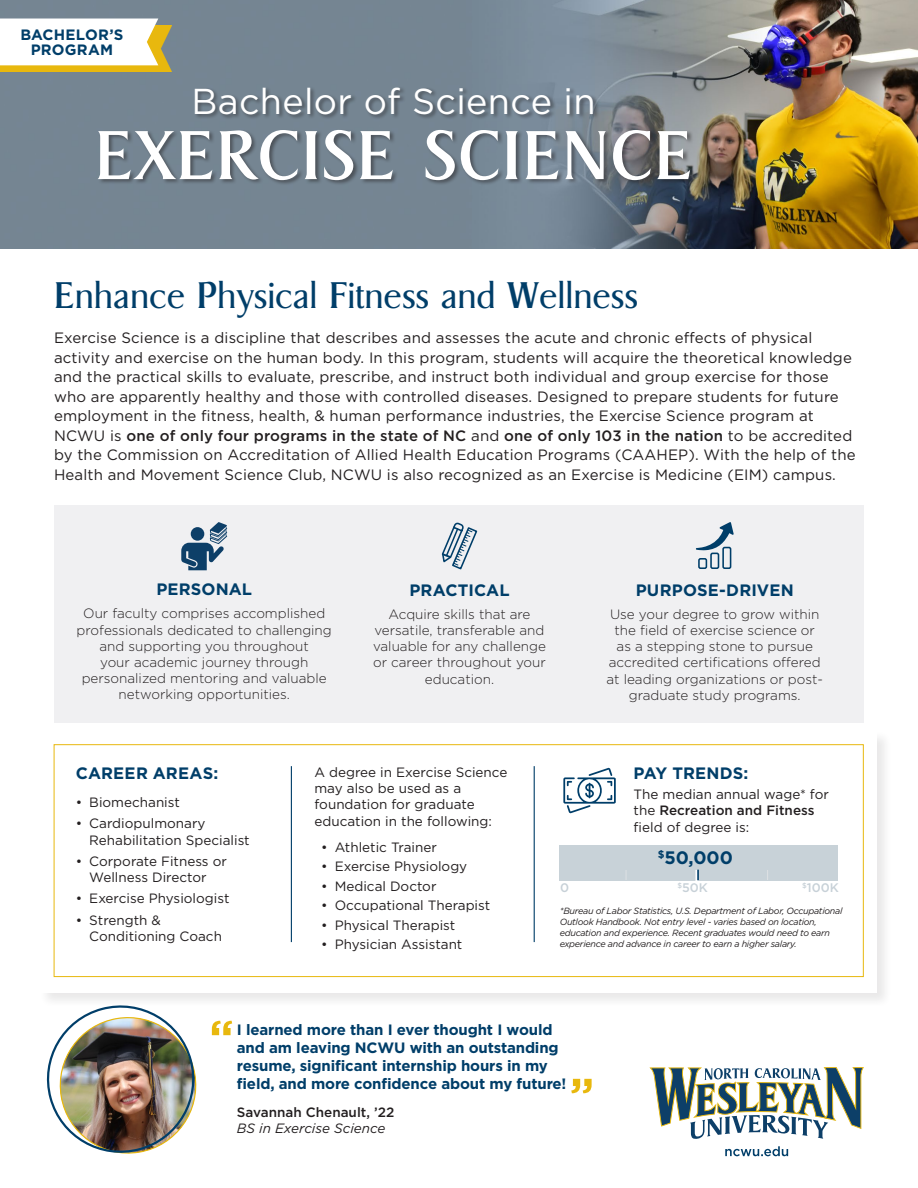
<style>
.page{position:relative;width:918px;height:1188px;background:#fff}
.page>*{position:absolute;margin:0;border:0;box-sizing:border-box;transform-origin:0 0}
.t1{font:69.9px "Griffon";letter-spacing:.025em;color:#fff}
.t2{font:36px "Gotham";letter-spacing:.01em;color:#fff}
.Super_Head{font:30px "Griffon";letter-spacing:.02em;color:#003e69}
.t3{font:700 18px "Gotham";color:#003e69}
.t4{font:700 16.5px "Gotham";letter-spacing:.01em;color:#003e69}
.Copy{font:15px/19.5px "Gotham";letter-spacing:.01em;color:#231f20}
.Sub_Head{font:700 15px/18px "Gotham";letter-spacing:-.01em;color:#003e69}
.Sub_Head-2{font:700 15px "Gotham";letter-spacing:.01em;color:#003e69}
.t5{font:300 13.5px/16.2px "Gotham";color:#231f20;text-align:center}
.t6{font:13.5px/16.5px "Gotham";color:#231f20}
.Copy-2{font:500 13.5px/16.2px "Gotham";color:#231f20}
.t7{font:500 12.45px "Gotham";color:#b4c1ca}
.t8{font:italic 9px/10.8px "Gotham";letter-spacing:-.03em;color:#231f20}
.s1{font-size:37.5px}
.s2{font-weight:500}
.s3{font-weight:400;font-style:italic}
</style>
<div class="page">
<svg style="left:649px;top:1067px;width:215px;height:72px"></svg>
<svg style="left:725px;top:1146px;width:63px;height:10px"></svg>
<img style="left:0;top:0;width:918px;height:248px">
<div style="left:39px;top:730px;width:853px;height:278px;background:#f4f4f4"></div>
<div style="left:41px;top:731px;width:836px;height:262px;background:#fff"></div>
<div style="left:54px;top:744px;width:810px;height:233px;border:1px solid #e8b80e"></div>
<img style="left:40px;top:999px;width:161px;height:155px">
<svg style="left:571px;top:1079px;width:21px;height:14px"></svg>
<svg style="left:212px;top:1021px;width:20px;height:14px"></svg>
<hr style="left:291px;top:766px;width:1px;height:176px;background:#003e69">
<hr style="left:534px;top:766px;width:1px;height:176px;background:#003e69">
<svg style="left:0;top:25px;width:172px;height:47px;fill:#e8b80e"></svg>
<svg style="left:0;top:19px;width:158px;height:46px"></svg>
<div style="left:194px;top:86px;width:405px;height:34px;background:#231f20;opacity:.5"></div>
<div style="left:97px;top:130px;width:599px;height:56px;background:#231f20;opacity:.5"></div>
<div style="left:54px;top:505px;width:810px;height:218px;background:#f0f0f2"></div>
<svg style="left:181px;top:522px;width:46px;height:48px"></svg>
<svg style="left:696px;top:522px;width:38px;height:28px"></svg>
<div style="left:698px;top:558px;width:9px;height:11px;border:2px solid #003e69;border-radius:2px"></div>
<div style="left:710px;top:553px;width:9px;height:16px;border:2px solid #003e69;border-radius:2px"></div>
<div style="left:722px;top:547px;width:9px;height:22px;border:2px solid #003e69;border-radius:2px"></div>
<svg style="left:441px;top:522px;width:37px;height:48px"></svg>
<svg style="left:563px;top:768px;width:53px;height:46px"></svg>
<div style="left:559px;top:845px;width:279px;height:35px;background:#c8d2d8"></div>
<svg style="left:695px;top:870px;width:4px;height:11px"></svg>
<svg style="left:697px;top:870px;width:2px;height:10px"></svg>
<p class="Sub_Head" style="left:20px;top:25px;width:105px">BACHELOR’S</p>
<p class="Sub_Head-2" style="left:31px;top:40px;width:84px">PROGRAM</p>
<p class="t2" style="left:191px;top:78px;width:406px">Bachelor of Science in</p>
<p class="t1" style="left:95px;top:106px;width:599px">EXERCISE SCIENCE</p>
<p class="Super_Head" style="left:54px;top:277px;width:586px"><span class="s1">E</span>nhance <span class="s1">P</span>hysical <span class="s1">F</span>itness and <span class="s1">W</span>ellness</p>
<p class="Copy" style="left:54px;top:328px;width:803px">Exercise Science is a discipline that describes and assesses the acute and chronic effects of physical activity and exercise on the human body. In this program, students will acquire the theoretical knowledge and the practical skills to evaluate, prescribe, and instruct both individual and group exercise for those who are apparently healthy and those with controlled diseases. Designed to prepare students for future employment in the fitness, health, &amp; human performance industries, the Exercise Science program at NCWU is <span class="s2">one of only four programs in the state of NC</span> and <span class="s2">one of only 103 in the nation</span> to be accredited by the Commission on Accreditation of Allied Health Education Programs (CAAHEP). With the help of the Health and Movement Science Club, NCWU is also recognized as an Exercise is Medicine (EIM) campus.</p>
<p class="t4" style="left:156px;top:579px;width:97px">PERSONAL</p>
<p class="t5" style="left:77px;top:605px;width:257px">Our faculty comprises accomplished professionals dedicated to challenging and supporting you throughout<br>your academic journey through personalized mentoring and valuable networking opportunities.</p>
<p class="t4" style="left:409px;top:579px;width:102px">PRACTICAL</p>
<p class="t5" style="left:373px;top:606px;width:174px">Acquire skills that are versatile, transferable and valuable for any challenge or career throughout your education.</p>
<p class="t4" style="left:636px;top:579px;width:160px">PURPOSE-DRIVEN</p>
<p class="t5" style="left:607px;top:606px;width:218px">Use your degree to grow within the field of exercise science or as a stepping stone to pursue accredited certifications offered at leading organizations or post&shy;graduate study programs.</p>
<p class="t4" style="left:76px;top:763px;width:144px">CAREER AREAS:</p>
<p class="t6" style="left:76px;top:794px;width:106px">• Biomechanist</p>
<p class="t6" style="left:89px;top:815px;width:162px;text-indent:-14px">• Cardiopulmonary<br>Rehabilitation Specialist</p>
<p class="t6" style="left:76px;top:853px;width:153px;text-align:center">• Corporate Fitness or<br>Wellness Director</p>
<p class="t6" style="left:76px;top:890px;width:155px">• Exercise Physiologist</p>
<p class="t6" style="left:89px;top:911px;width:134px;text-indent:-14px">• Strength &amp;<br>Conditioning Coach</p>
<p class="t6" style="left:314px;top:764px;width:194px">A degree in Exercise Science may also be used as a foundation for graduate education in the following:</p>
<p class="t6" style="left:321px;top:839px;width:117px">• Athletic Trainer</p>
<p class="t6" style="left:321px;top:858px;width:148px">• Exercise Physiology</p>
<p class="t6" style="left:321px;top:878px;width:117px">• Medical Doctor</p>
<p class="t6" style="left:321px;top:897px;width:171px">• Occupational Therapist</p>
<p class="t6" style="left:321px;top:917px;width:136px">• Physical Therapist</p>
<p class="t6" style="left:321px;top:936px;width:143px">• Physician Assistant</p>
<p class="t4" style="left:634px;top:763px;width:116px">PAY TRENDS:</p>
<p class="t6" style="left:634px;top:785px;width:197px">The median annual wage* for the <span class="s2">Recreation and Fitness </span>field of degree is:</p>
<p class="t3" style="left:658px;top:846px;width:77px"><sup>$</sup>50,000</p>
<p class="t7" style="left:560px;top:880px;width:11px">0</p>
<p class="t7" style="left:677px;top:880px;width:32px"><sup>$</sup>50K</p>
<p class="t7" style="left:802px;top:880px;width:38px"><sup>$</sup>100K</p>
<p class="t8" style="left:560px;top:905px;width:284px">*Bureau of Labor Statistics, U.S. Department of Labor, Occupational Outlook Handbook. Not entry level - varies based on location, education and experience. Recent graduates would need to earn experience and advance in career to earn a higher salary.</p>
<p class="Sub_Head" style="left:237px;top:1021px;width:331px">I learned more than I ever thought I would and am leaving NCWU with an outstanding resume, significant internship hours in my field, and more confidence about my future!</p>
<p class="Copy-2" style="left:237px;top:1104px;width:159px">Savannah Chenault, ’22<br><span class="s3">BS in Exercise Science</span></p>
</div>
